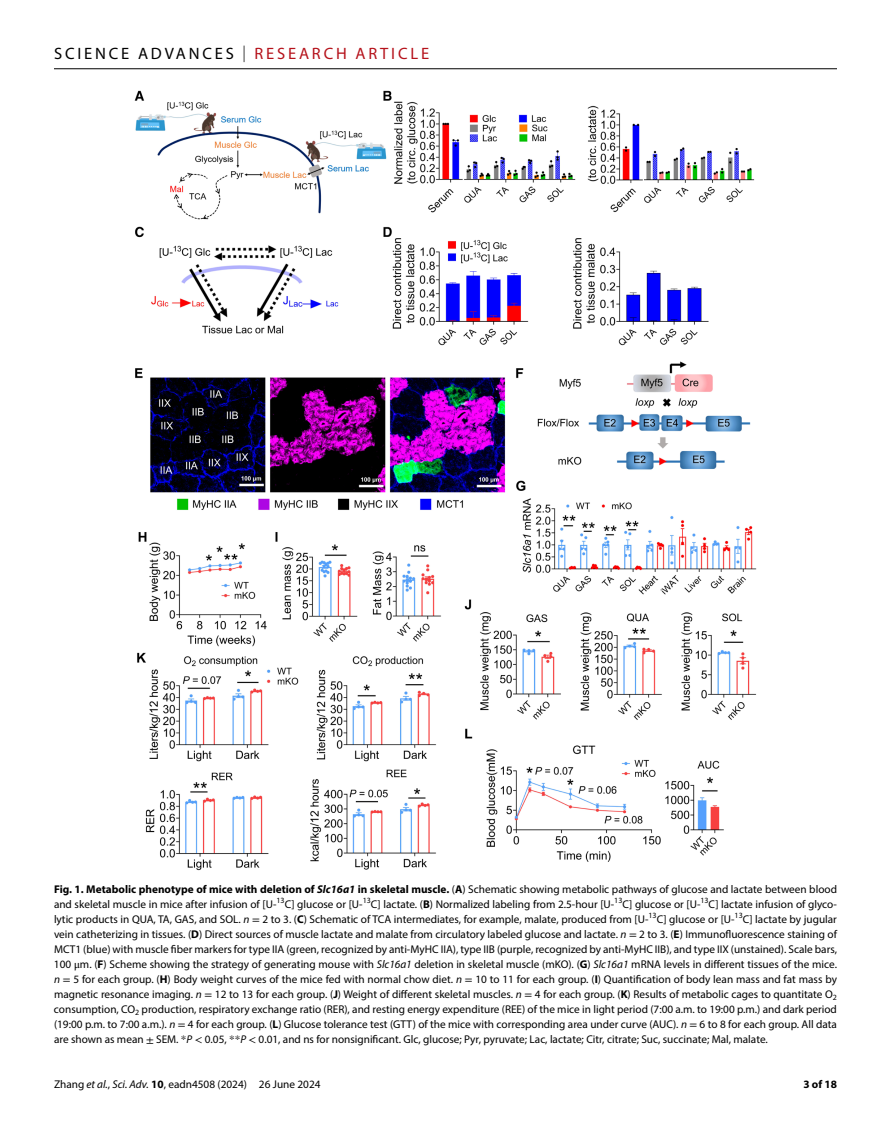
<style>
.page{position:relative;width:891px;height:1134px;background:#fff}
.page>*{position:absolute;margin:0;border:0;box-sizing:border-box;transform-origin:0 0}
.t1{font:16.5px "Myriad Pro";letter-spacing:.17em;color:#000}
.t2{font:11.25px/15px "Myriad Pro";color:#000;text-align:justify}
.t3{font:700 11.25px "Myriad Pro";color:#000}
.s1{font-weight:300}
.s2{color:#b5121b}
.s3{font-weight:700}
.s4{font-weight:700;font-style:italic}
.s5{font-style:italic}
.s6{font-family:"STIX"}
</style>
<div class="page">
<hr style="left:54px;top:68px;width:783px;height:1px;background:#000">
<img style="left:135px;top:90px;width:621px;height:780px">
<h1 class="t1" style="left:54px;top:44px;width:376px">Science Adva nces <span class="s1">|</span> <span class="s2">Resear ch Ar ticle</span></h1>
<p class="t2" style="left:54px;top:881px;width:785px"><span class="s3">Fig. 1. Metabolic phenotype of mice with deletion of</span> <span class="s4">Slc16a1</span> <span class="s3">in skeletal muscle.</span> (<span class="s3">A</span>) Schematic showing metabolic pathways of glucose and lactate between blood and skeletal muscle in mice after infusion of [U-<sup>13</sup>C] glucose or [U-<sup>13</sup>C] lactate. (<span class="s3">B</span>) Normalized labeling from 2.5-hour [U-<sup>13</sup>C] glucose or [U-<sup>13</sup>C] lactate infusion of glyco&shy;lytic products in QUA, TA, GAS, and SOL. <span class="s5">n</span> <span class="s6">=</span> 2 to 3. (<span class="s3">C</span>) Schematic of TCA intermediates, for example, malate, produced from [U-<sup>13</sup>C] glucose or [U-<sup>13</sup>C] lactate by jugular vein catheterizing in tissues. (<span class="s3">D</span>) Direct sources of muscle lactate and malate from circulatory labeled glucose and lactate. <span class="s5">n</span> <span class="s6">=</span> 2 to 3. (<span class="s3">E</span>) I mmunofluorescence staining of MCT1 (blue) with muscle fiber markers for type IIA (green, recognized by anti-MyHC IIA), type II B (purple, recognized by anti-MyHC II B), and type IIX (unstained). Scale bars, 100 <span class="s6">μ</span>m. (<span class="s3">F</span>) Scheme showing the strategy of generating mouse with <span class="s5">Slc16a1</span> deletion in skeletal muscle (mKO). (<span class="s3">G</span>) <span class="s5">Slc16a1</span> mRNA levels in different tissues of the mice. <span class="s5">n</span> <span class="s6">=</span> 5 for each group. (<span class="s3">H</span>) Body weight curves of the mice fed with normal chow diet. <span class="s5">n</span> <span class="s6">=</span> 10 to 11 for each group. (<span class="s3">I</span>) Quantification of body lean mass and fat mass by magnetic resonance imaging. <span class="s5">n</span> <span class="s6">=</span> 12 to 13 for each group. (<span class="s3">J</span>) Weight of different skeletal muscles. <span class="s5">n</span> <span class="s6">=</span> 4 for each group. (<span class="s3">K</span>) Results of metabolic cages to quantitate O<sub>2 </sub>consumption, CO<sub>2</sub> production, respiratory exchange ratio (RER), and resting energy expenditure (REE) of the mice in light period (7:00 a.m. to 19:00 p.m.) and dark period (19:00 p.m. to 7:00 a.m.). <span class="s5">n</span> <span class="s6">=</span> 4 for each group. (<span class="s3">L</span>) Glucose tolerance test (GTT) of the mice with corresponding area under curve (AUC). <span class="s5">n</span> <span class="s6">=</span> 6 to 8 for each group. All data are shown as mean <span class="s6">±</span> SEM. <span class="s6">*</span><span class="s5">P</span> <span class="s6">&lt;</span> 0.05, <span class="s6">**</span><span class="s5">P</span> <span class="s6">&lt;</span> 0.01, and ns for nonsignificant. Glc, glucose; Pyr, pyruvate; Lac, lactate; Citr, citrate; Suc, succinate; Mal, malate.</p>
<p class="t2" style="left:54px;top:1076px;width:268px">Zhang <span class="s5">et al.</span>, <span class="s5">Sci. Adv.</span> <span class="s3">10</span>, eadn4508 (2024) 26 June 2024</p>
<p class="t3" style="left:803px;top:1076px;width:35px">3 of 18</p>
</div>
